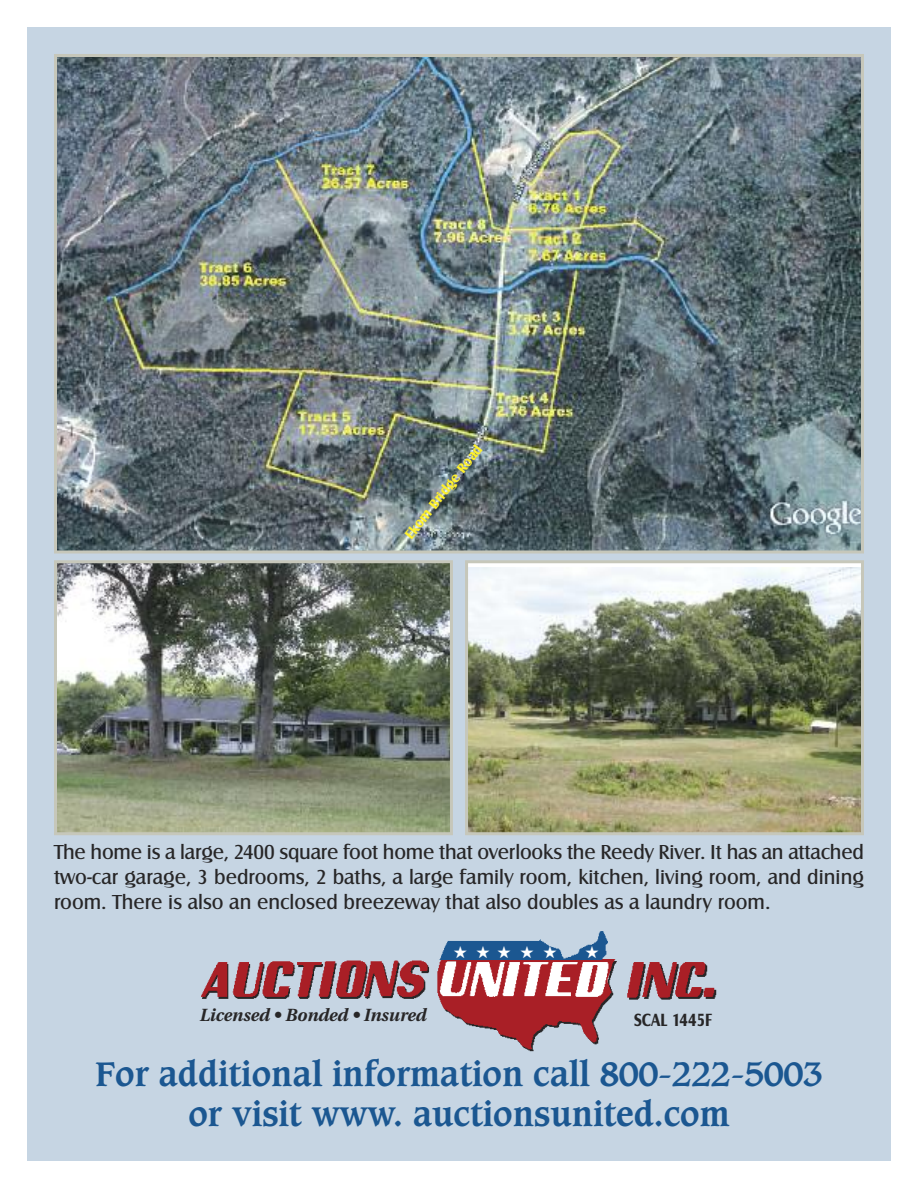
<style>
.page{position:relative;width:918px;height:1188px;background:#fff}
.page>*{position:absolute;margin:0;border:0;box-sizing:border-box;transform-origin:0 0}
.t1{font:700 32.85px/39.5px "Caxton";color:#1b5791;text-align:center}
.t2{font:21px/25.2px "Castle T";color:#272627;text-align:justify}
.t3{font:700 18.3px "Castle T";color:#272627;scale:.85 1}
.t4{font:italic 700 17.55px "Utopia";color:#272627}
.t5{font:17.1px "Zapf Dingbats ITC";color:#fff}
.t6{font:700 14.1px "Castle T";color:#fff12a}
</style>
<div class="page">
<div style="left:27px;top:27px;width:864px;height:1134px;background:#c6d5e3"></div>
<img style="left:469px;top:567px;width:391px;height:264px">
<div style="left:465px;top:560px;width:399px;height:275px;border:3px solid #c6c7ba"></div>
<img style="left:58px;top:58px;width:802px;height:492px">
<div style="left:54px;top:54px;width:810px;height:500px;border:3px solid #c6c7ba"></div>
<img style="left:58px;top:564px;width:391px;height:267px">
<div style="left:54px;top:560px;width:399px;height:275px;border:3px solid #c6c7ba"></div>
<img style="left:201px;top:960px;width:516px;height:92px">
<img style="left:445px;top:931px;width:163px;height:15px">
<svg style="left:439px;top:946px;width:172px;height:54px;background:#a88191"></svg>
<p class="t6" style="left:401px;top:532px;width:117px;rotate:-52deg">Ekom Bridge Road</p>
<p class="t2" style="left:54px;top:839px;width:812px">The home is a large, 2400 square foot home that overlooks the Reedy River. It has an attached two-car garage, 3 bedrooms, 2 baths, a large family room, kitchen, living room, and dining room. There is also an enclosed breezeway that also doubles as a laundry room.</p>
<p class="t5" style="left:453px;top:942px;width:105px">★★★★★</p>
<p class="t4" style="left:199px;top:1008px;width:228px">Licensed • Bonded • Insured</p>
<p class="t3" style="left:634px;top:1009px;width:93px">SCAL 1445F</p>
<h1 class="t1" style="left:95px;top:1057px;width:729px">For additional information call 800-222-5003 or visit www. auctionsunited.com</h1>
</div>
